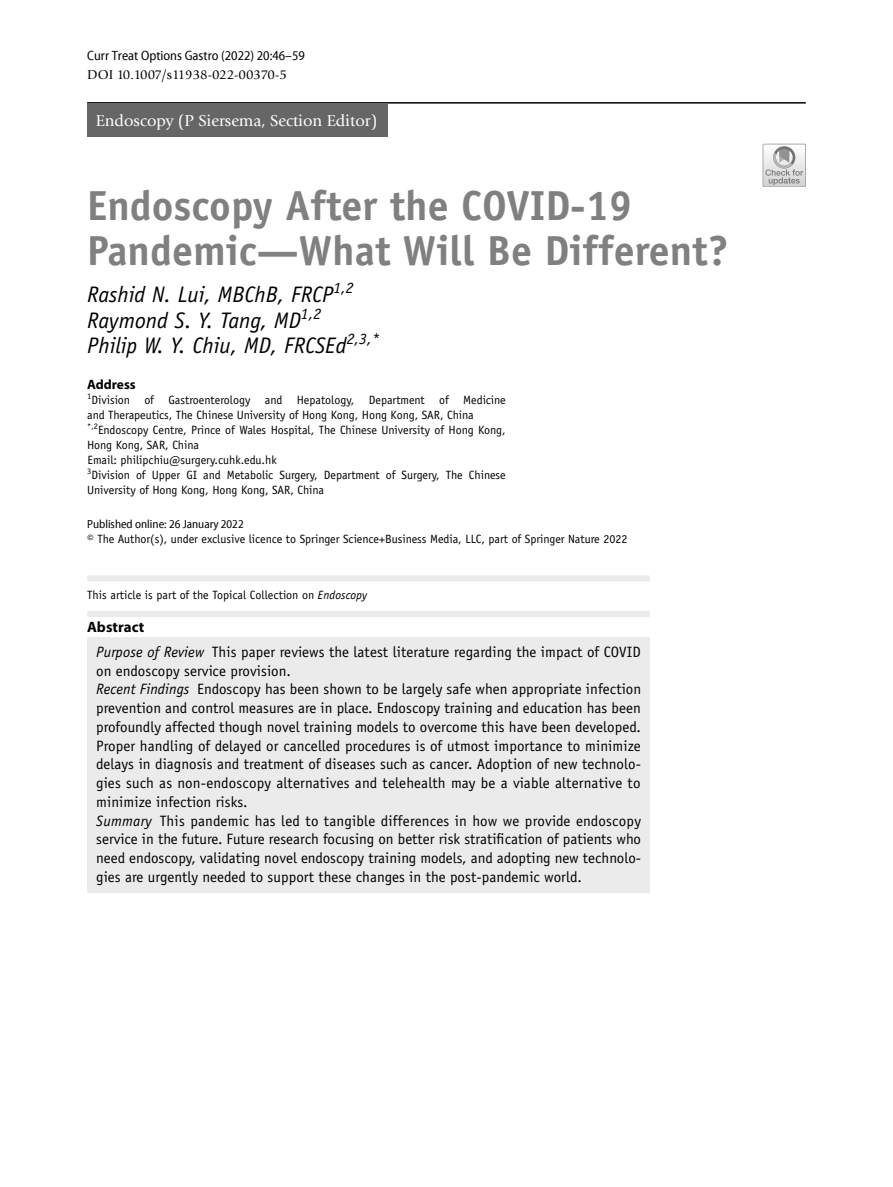
<style>
.page{position:relative;width:893px;height:1187px;background:#fff}
.page>*{position:absolute;margin:0;border:0;box-sizing:border-box;transform-origin:0 0}
.t1{font:700 42px/45px "Officina Sans";color:#808080}
.t2{font:italic 22.5px/25.5px "Officina Sans";color:#000}
.t3{font:16.5px "Giovanni";color:#fff}
.t4{font:15px/18.8px "Officina Sans";letter-spacing:.005em;color:#000}
.t5{font:700 15px "Myriad Pro";letter-spacing:.005em;color:#000}
.t6{font:semi-condensed 13.5px "Myriad Pro Unic";color:#000}
.t7{font:13.5px "Giovanni";color:#000}
.t8{font:700 13.5px "Myriad Pro";color:#000}
.t9{font:12px/15px "Officina Sans";color:#000}
.t10{font:12px "Myriad Pro Unic Semi Condensed 2";color:#000}
.s1{font-style:italic}
</style>
<div class="page">
<hr style="left:87px;top:102px;width:719px;height:2px;background:#000">
<div style="left:87px;top:104px;width:301px;height:33px;background:#666"></div>
<div style="left:87px;top:575px;width:563px;height:6px;background:#ebebeb"></div>
<div style="left:87px;top:611px;width:563px;height:6px;background:#ebebeb"></div>
<div style="left:87px;top:637px;width:563px;height:49px;background:#ebebeb"></div>
<div style="left:87px;top:675px;width:563px;height:142px;background:#ebebeb"></div>
<div style="left:87px;top:806px;width:563px;height:86px;background:#ebebeb"></div>
<div style="left:763px;top:144px;width:43px;height:43px;border:1px solid #ababac"></div>
<svg style="left:763px;top:144px;width:42px;height:42px"></svg>
<p class="t6" style="left:87px;top:51px;width:219px">Curr Treat Options Gastro (2022) 20:46–59</p>
<p class="t7" style="left:87px;top:67px;width:201px">DOI 10.1007/s11938-022-00370-5</p>
<p class="t3" style="left:96px;top:112px;width:283px">Endoscopy (P Siersema, Section Editor)</p>
<h1 class="t1" style="left:87px;top:183px;width:643px">Endoscopy After the COVID‑19<br>Pandemic—What Will Be Different?</h1>
<h2 class="t2" style="left:87px;top:282px;width:294px">Rashid N. Lui, MBChB, FRCP<sup>1,2<br></sup>Raymond S. Y. Tang, MD<sup>1,2<br></sup>Philip W. Y. Chiu, MD, FRCSEd<sup>2,3,*</sup></h2>
<p class="t8" style="left:87px;top:375px;width:50px">Address</p>
<p class="t9" style="left:87px;top:392px;width:420px"><sup>1</sup>Division of Gastroenterology and Hepatology, Department of Medicine and Therapeutics, The Chinese University of Hong Kong, Hong Kong, SAR, China <sup>*,2</sup>Endoscopy Centre, Prince of Wales Hospital, The Chinese University of Hong Kong, Hong Kong, SAR, China<br>Email: philipchiu@surgery.cuhk.edu.hk<br><sup>3</sup>Division of Upper GI and Metabolic Surgery, Department of Surgery, The Chinese University of Hong Kong, Hong Kong, SAR, China</p>
<p class="t9" style="left:87px;top:531px;width:542px">© The Author(s), under exclusive licence to Springer Science+Business Media, LLC, part of Springer Nature 2022</p>
<p class="t10" style="left:87px;top:519px;width:158px">Published online: 26 January 2022</p>
<p class="t9" style="left:87px;top:588px;width:282px">This article is part of the Topical Collection on <span class="s1">Endoscopy</span></p>
<p class="t5" style="left:87px;top:617px;width:59px">Abstract</p>
<p class="t4" style="left:96px;top:642px;width:546px"><span class="s1">Purpose of Review</span> This paper reviews the latest literature regarding the impact of COVID on endoscopy service provision.<br><span class="s1">Recent Findings</span> Endoscopy has been shown to be largely safe when appropriate infection prevention and control measures are in place. Endoscopy training and education has been profoundly affected though novel training models to overcome this have been developed.<br>Proper handling of delayed or cancelled procedures is of utmost importance to minimize delays in diagnosis and treatment of diseases such as cancer. Adoption of new technolo&shy;gies such as non-endoscopy alternatives and telehealth may be a viable alternative to minimize infection risks.<br><span class="s1">Summary</span> This pandemic has led to tangible differences in how we provide endoscopy service in the future. Future research focusing on better risk stratification of patients who need endoscopy, validating novel endoscopy training models, and adopting new technolo&shy;gies are urgently needed to support these changes in the post-pandemic world.</p>
</div>
